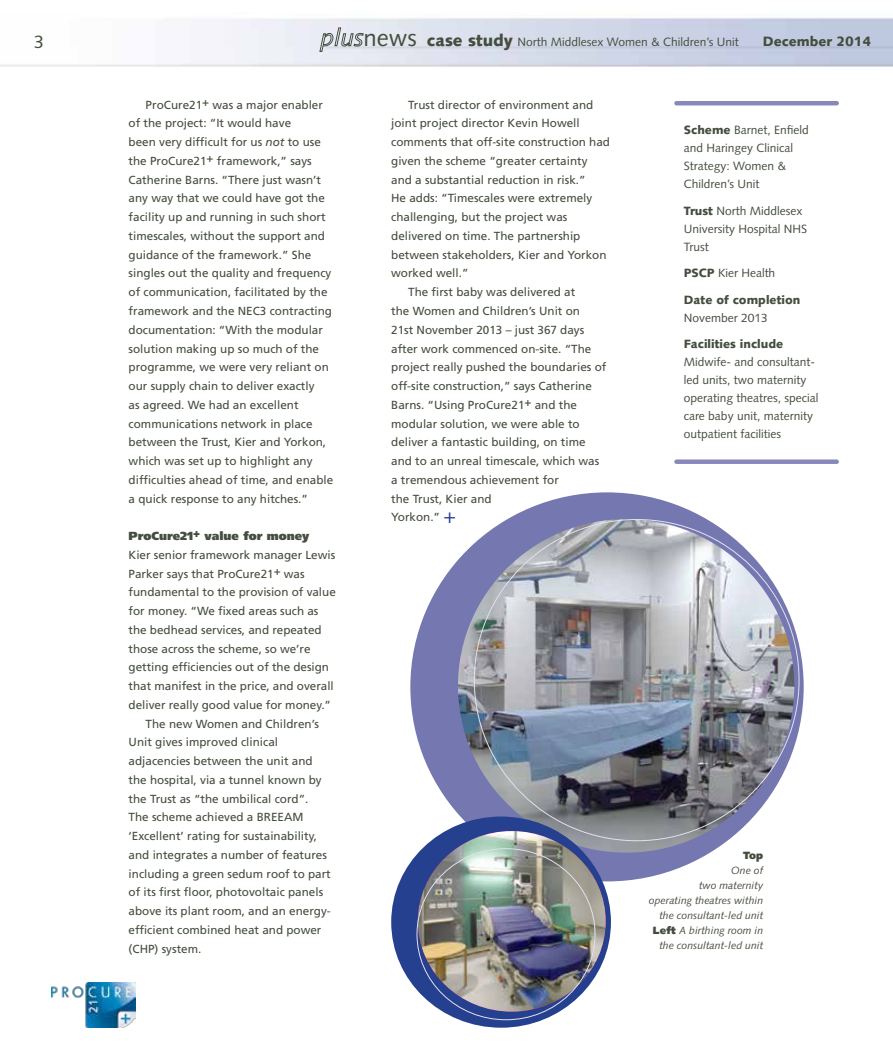
<style>
.page{position:relative;width:893px;height:1063px;background:#fff}
.page>*{position:absolute;margin:0;border:0;box-sizing:border-box;transform-origin:0 0}
.t1{font:18px "Syntax LT Std";color:#444d3e}
.t2{font:900 13.5px "Syntax LT Std";color:#444d3e}
.t3{font:12px/18px "Syntax LT Std";color:#444d3e}
.t4{font:900 12px "Syntax LT Std";color:#444d3e}
.t5{font:11.7px/18.8px "Frutiger LT Std";color:#444d3e}
.t6{font:900 11.7px "Frutiger LT Std";color:#444d3e}
.t7{font:italic 10.5px/15px "Syntax LT Std";color:#444d3e;text-align:right}
.t8{font:900 10.5px "Syntax LT Std";color:#444d3e}
.s1{font-style:italic}
.s2{font-size:24px}
.s3{font-weight:900;font-size:16.5px}
.s4{font-family:"Helvetica Neue";font-size:21px;color:#25408f}
.s5{font-weight:900}
.s6{font-weight:900;font-style:normal}
</style>
<div class="page">
<img style="left:51px;top:983px;width:85px;height:45px">
<hr style="left:676px;top:101px;width:161px;height:4px;background:#8889ba">
<div style="left:676px;top:459px;width:161px;height:5px;background:#8889ba"></div>
<div style="left:410px;top:492px;width:394px;height:389px;background:#7578b0;border-radius:50%"></div>
<img style="left:458px;top:519px;width:336px;height:334px">
<div style="left:391px;top:817px;width:220px;height:211px;background:#25408f;border-radius:50%"></div>
<img style="left:418px;top:831px;width:188px;height:181px">
<svg style="left:319px;top:28px;width:45px;height:24px"></svg>
<h1 class="t1" style="left:34px;top:31px;width:12px">3</h1>
<p class="t5" style="left:129px;top:95px;width:206px;text-indent:17px">ProCure21+ was a major enabler of the project: “It would have<br>been very difficult for us <span class="s1">not</span> to use the ProCure21+ framework,” says Catherine Barns. “There just wasn’t any way that we could have got the facility up and running in such short timescales, without the support and guidance of the framework.” She singles out the quality and frequency of communication, facilitated by the framework and the NEC3 contracting documentation: “With the modular solution making up so much of the programme, we were very reliant on our supply chain to deliver exactly<br>as agreed. We had an excellent communications network in place between the Trust, Kier and Yorkon, which was set up to highlight any difficulties ahead of time, and enable a quick response to any hitches.”</p>
<p class="t6" style="left:129px;top:529px;width:182px">ProCure21+ value for money</p>
<p class="t5" style="left:129px;top:545px;width:208px">Kier senior framework manager Lewis</p>
<p class="t5" style="left:129px;top:564px;width:178px">Parker says that ProCure21+ was</p>
<p class="t5" style="left:129px;top:583px;width:209px">fundamental to the provision of value</p>
<p class="t5" style="left:129px;top:602px;width:191px">for money. “We fixed areas such as</p>
<p class="t5" style="left:129px;top:620px;width:194px">the bedhead services, and repeated</p>
<p class="t5" style="left:129px;top:639px;width:183px">those across the scheme, so we’re</p>
<p class="t5" style="left:129px;top:658px;width:202px">getting efficiencies out of the design</p>
<p class="t5" style="left:129px;top:677px;width:207px">that manifest in the price, and overall</p>
<p class="t5" style="left:129px;top:695px;width:204px">deliver really good value for money.”</p>
<p class="t5" style="left:146px;top:714px;width:175px">The new Women and Children’s</p>
<p class="t5" style="left:129px;top:733px;width:151px">Unit gives improved clinical</p>
<p class="t5" style="left:129px;top:752px;width:185px">adjacencies between the unit and</p>
<p class="t5" style="left:129px;top:770px;width:195px">the hospital, via a tunnel known by</p>
<p class="t5" style="left:129px;top:789px;width:181px">the Trust as “the umbilical cord”.</p>
<p class="t5" style="left:129px;top:808px;width:176px">The scheme achieved a BREEAM</p>
<p class="t5" style="left:129px;top:827px;width:190px">‘Excellent’ rating for sustainability,</p>
<p class="t5" style="left:129px;top:846px;width:200px">and integrates a number of features</p>
<p class="t5" style="left:129px;top:864px;width:204px">including a green sedum roof to part</p>
<p class="t5" style="left:129px;top:883px;width:196px">of its first floor, photovoltaic panels</p>
<p class="t5" style="left:129px;top:902px;width:204px">above its plant room, and an energy-</p>
<p class="t5" style="left:129px;top:921px;width:194px">efficient combined heat and power</p>
<p class="t5" style="left:129px;top:939px;width:74px">(CHP) system.</p>
<p class="t3" style="left:364px;top:33px;width:377px"><span class="s2">news</span> <span class="s3">case study</span> North Middlesex Women &amp; Children’s Unit</p>
<p class="t2" style="left:763px;top:34px;width:110px">December 2014</p>
<p class="t5" style="left:408px;top:95px;width:187px">Trust director of environment and</p>
<p class="t5" style="left:391px;top:114px;width:190px">joint project director Kevin Howell</p>
<p class="t5" style="left:391px;top:133px;width:220px">comments that off-site construction had</p>
<p class="t5" style="left:391px;top:152px;width:198px">given the scheme “greater certainty</p>
<p class="t5" style="left:391px;top:170px;width:196px">and a substantial reduction in risk.”</p>
<p class="t5" style="left:391px;top:189px;width:203px">He adds: “Timescales were extremely</p>
<p class="t5" style="left:391px;top:208px;width:178px">challenging, but the project was</p>
<p class="t5" style="left:391px;top:227px;width:191px">delivered on time. The partnership</p>
<p class="t5" style="left:391px;top:245px;width:217px">between stakeholders, Kier and Yorkon</p>
<p class="t5" style="left:391px;top:264px;width:79px">worked well.”</p>
<p class="t5" style="left:408px;top:283px;width:169px">The first baby was delivered at</p>
<p class="t5" style="left:391px;top:302px;width:190px">the Women and Children’s Unit on</p>
<p class="t5" style="left:391px;top:320px;width:195px">21st November 2013 – just 367 days</p>
<p class="t5" style="left:391px;top:339px;width:202px">after work commenced on-site. “The</p>
<p class="t5" style="left:391px;top:358px;width:217px">project really pushed the boundaries of</p>
<p class="t5" style="left:391px;top:377px;width:202px">off-site construction,” says Catherine</p>
<p class="t5" style="left:391px;top:395px;width:187px">Barns. “Using ProCure21+ and the</p>
<p class="t5" style="left:391px;top:414px;width:190px">modular solution, we were able to</p>
<p class="t5" style="left:391px;top:433px;width:196px">deliver a fantastic building, on time</p>
<p class="t5" style="left:391px;top:452px;width:210px">and to an unreal timescale, which was</p>
<p class="t5" style="left:391px;top:470px;width:169px">a tremendous achievement for</p>
<p class="t5" style="left:391px;top:489px;width:102px">the Trust, Kier and</p>
<p class="t5" style="left:391px;top:508px;width:66px">Yorkon.” <span class="s4">+</span></p>
<p class="t3" style="left:684px;top:121px;width:126px"><span class="s5">Scheme</span> Barnet, Enfield and Haringey Clinical<br>Strategy: Women &amp;<br>Children’s Unit</p>
<p class="t3" style="left:684px;top:202px;width:125px"><span class="s5">Trust</span> North Middlesex<br>University Hospital NHS<br>Trust</p>
<p class="t3" style="left:684px;top:264px;width:93px"><span class="s5">PSCP</span> Kier Health</p>
<p class="t4" style="left:684px;top:292px;width:118px">Date of completion</p>
<p class="t3" style="left:684px;top:309px;width:86px">November 2013</p>
<p class="t4" style="left:684px;top:337px;width:101px">Facilities include</p>
<p class="t3" style="left:684px;top:353px;width:136px">Midwife- and consultant&shy;led units, two maternity operating theatres, special care baby unit, maternity outpatient facilities</p>
<p class="t8" style="left:743px;top:849px;width:22px">Top</p>
<p class="t7" style="left:649px;top:863px;width:116px">One of<br>two maternity<br>operating theatres within the consultant-led unit<br><span class="s6">Left</span> A birthing room in the consultant-led unit</p>
</div>
